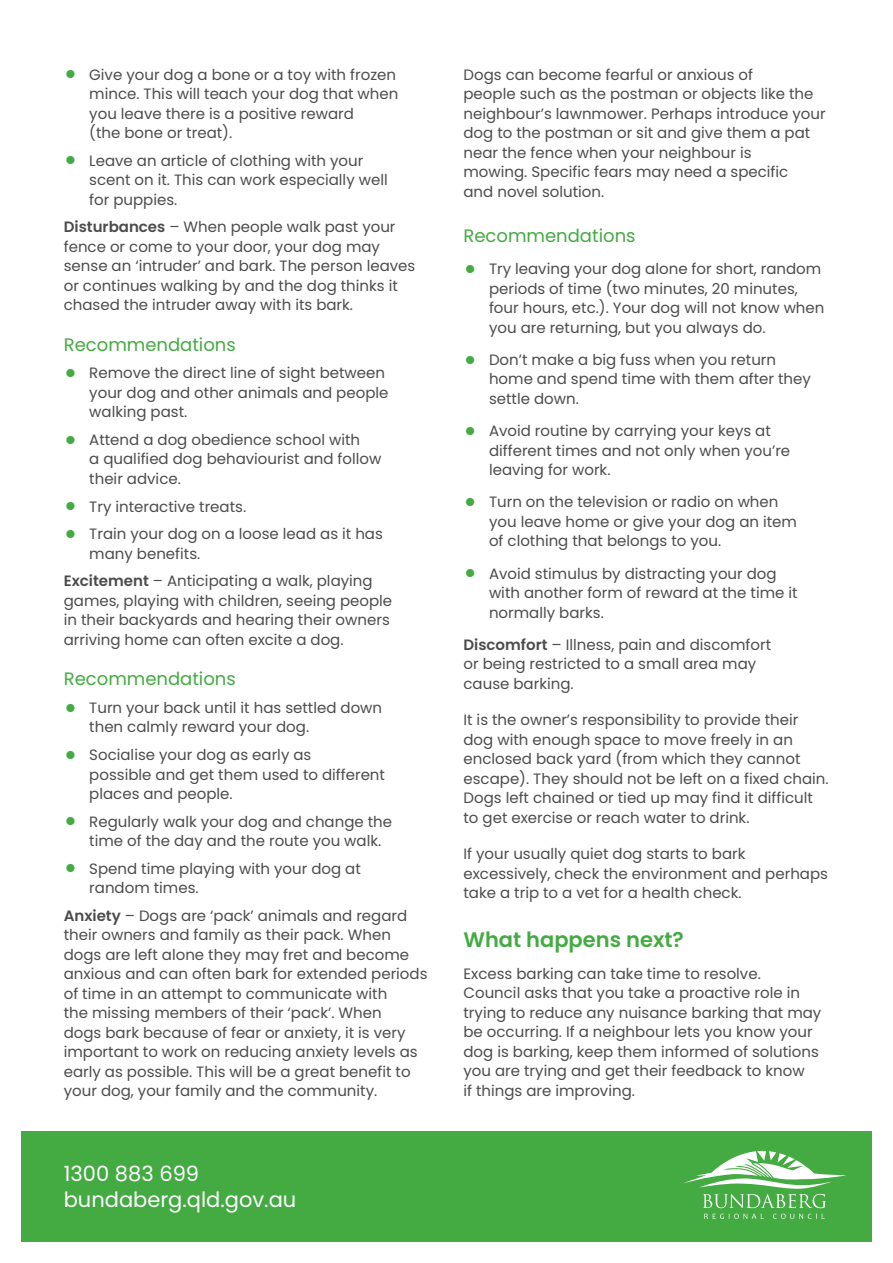
<style>
.page{position:relative;width:893px;height:1263px;background:#fff}
.page>*{position:absolute;margin:0;border:0;box-sizing:border-box;transform-origin:0 0}
.t1{font:21px/25.5px "Poppins";color:#fff}
.t2{font:600 21px "Poppins";color:#44aa42}
.t3{font:18px "Poppins";color:#44aa42}
.t4{font:15px/19.5px "Poppins";color:#4b4c4d}
.s1{font-weight:700;font-size:27px;color:#44aa42}
.s2{font-weight:600}
</style>
<div class="page">
<div style="left:21px;top:1131px;width:851px;height:111px;background:#44aa42"></div>
<svg style="left:682px;top:1151px;width:164px;height:68px"></svg>
<p class="t4" style="left:89px;top:65px;width:311px;text-indent:-26px"><span class="s1">•</span> Give your dog a bone or a toy with frozen mince. This will teach your dog that when you leave there is a positive reward<br>(the bone or treat).</p>
<p class="t4" style="left:89px;top:151px;width:300px;text-indent:-26px"><span class="s1">•</span> Leave an article of clothing with your scent on it. This can work especially well for puppies.</p>
<p class="t4" style="left:64px;top:217px;width:353px"><span class="s2">Disturbances</span> – When people walk past your fence or come to your door, your dog may sense an ‘intruder’ and bark. The person leaves or continues walking by and the dog thinks it chased the intruder away with its bark.</p>
<p class="t3" style="left:64px;top:334px;width:174px">Recommendations</p>
<p class="t4" style="left:89px;top:363px;width:301px;text-indent:-26px"><span class="s1">•</span> Remove the direct line of sight between your dog and other animals and people walking past.</p>
<p class="t4" style="left:89px;top:430px;width:294px;text-indent:-26px"><span class="s1">•</span> Attend a dog obedience school with<br>a qualified dog behaviourist and follow their advice.</p>
<p class="t4" style="left:64px;top:497px;width:184px"><span class="s1">•</span> Try interactive treats.</p>
<p class="t4" style="left:89px;top:524px;width:295px;text-indent:-26px"><span class="s1">•</span> Train your dog on a loose lead as it has many benefits.</p>
<p class="t4" style="left:64px;top:571px;width:330px"><span class="s2">Excitement</span> – Anticipating a walk, playing games, playing with children, seeing people in their backyards and hearing their owners arriving home can often excite a dog.</p>
<p class="t3" style="left:64px;top:669px;width:174px">Recommendations</p>
<p class="t4" style="left:89px;top:698px;width:294px;text-indent:-26px"><span class="s1">•</span> Turn your back until it has settled down then calmly reward your dog.</p>
<p class="t4" style="left:89px;top:745px;width:297px;text-indent:-26px"><span class="s1">•</span> Socialise your dog as early as<br>possible and get them used to different places and people.</p>
<p class="t4" style="left:89px;top:812px;width:304px;text-indent:-26px"><span class="s1">•</span> Regularly walk your dog and change the time of the day and the route you walk.</p>
<p class="t4" style="left:89px;top:859px;width:273px;text-indent:-26px"><span class="s1">•</span> Spend time playing with your dog at random times.</p>
<p class="t4" style="left:64px;top:906px;width:365px"><span class="s2">Anxiety</span> – Dogs are ‘pack’ animals and regard their owners and family as their pack. When dogs are left alone they may fret and become anxious and can often bark for extended periods of time in an attempt to communicate with<br>the missing members of their ‘pack’. When<br>dogs bark because of fear or anxiety, it is very important to work on reducing anxiety levels as early as possible. This will be a great benefit to your dog, your family and the community.</p>
<h1 class="t1" style="left:64px;top:1161px;width:234px">1300 883 699 bundaberg.qld.gov.au</h1>
<p class="t4" style="left:463px;top:65px;width:364px">Dogs can become fearful or anxious of<br>people such as the postman or objects like the neighbour’s lawnmower. Perhaps introduce your dog to the postman or sit and give them a pat near the fence when your neighbour is<br>mowing. Specific fears may need a specific<br>and novel solution.</p>
<p class="t3" style="left:463px;top:225px;width:174px">Recommendations</p>
<p class="t4" style="left:489px;top:259px;width:337px;text-indent:-26px"><span class="s1">•</span> Try leaving your dog alone for short, random periods of time (two minutes, 20 minutes, four hours, etc.). Your dog will not know when you are returning, but you always do.</p>
<p class="t4" style="left:489px;top:350px;width:323px;text-indent:-26px"><span class="s1">•</span> Don’t make a big fuss when you return home and spend time with them after they settle down.</p>
<p class="t4" style="left:489px;top:421px;width:303px;text-indent:-26px"><span class="s1">•</span> Avoid routine by carrying your keys at different times and not only when you’re leaving for work.</p>
<p class="t4" style="left:489px;top:492px;width:309px;text-indent:-26px"><span class="s1">•</span> Turn on the television or radio on when you leave home or give your dog an item of clothing that belongs to you.</p>
<p class="t4" style="left:489px;top:564px;width:310px;text-indent:-26px"><span class="s1">•</span> Avoid stimulus by distracting your dog with another form of reward at the time it normally barks.</p>
<p class="t4" style="left:463px;top:635px;width:309px"><span class="s2">Discomfort</span> – Illness, pain and discomfort or being restricted to a small area may cause barking.</p>
<p class="t4" style="left:463px;top:710px;width:367px">It is the owner’s responsibility to provide their dog with enough space to move freely in an enclosed back yard (from which they cannot escape). They should not be left on a fixed chain.<br>Dogs left chained or tied up may find it difficult to get exercise or reach water to drink.</p>
<p class="t4" style="left:463px;top:844px;width:366px">If your usually quiet dog starts to bark excessively, check the environment and perhaps take a trip to a vet for a health check.</p>
<h1 class="t2" style="left:463px;top:927px;width:222px">What happens next?</h1>
<p class="t4" style="left:463px;top:964px;width:359px">Excess barking can take time to resolve.<br>Council asks that you take a proactive role in trying to reduce any nuisance barking that may be occurring. If a neighbour lets you know your dog is barking, keep them informed of solutions you are trying and get their feedback to know<br>if things are improving.</p>
</div>
